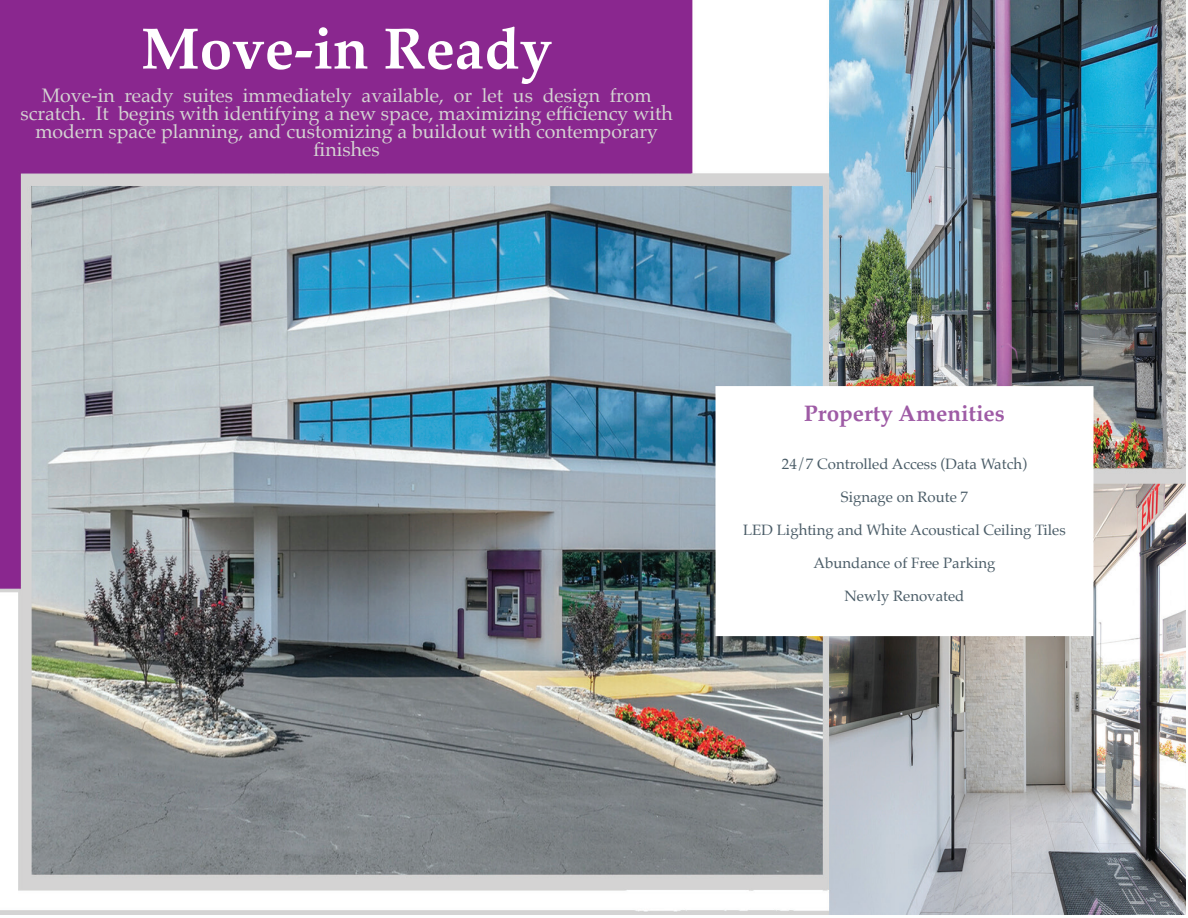
<style>
.page{position:relative;width:1188px;height:918px;background:#fff}
.page>*{position:absolute;margin:0;border:0;box-sizing:border-box;transform-origin:0 0}
.t1{font:700 58.5px "Palatino";color:#fff}
.t2{font:700 22.5px "Palatino";color:#9e5ba5}
.t3{font:19.5px/18px "Palatino";color:#d4d3d2;text-align:center}
.t4{font:15px "Palatino";color:#4a5c67}
</style>
<div class="page">
<img style="left:0;top:0;width:1186px;height:915px">
<div style="left:716px;top:386px;width:378px;height:250px;background:#fff;border:2px solid #fff"></div>
<h1 class="t1" style="left:141px;top:-1px;width:413px">Move-in Ready</h1>
<p class="t3" style="left:20px;top:86px;width:654px">Move-in ready suites immediately available, or let us design from scratch. It begins with identifying a new space, maximizing efficiency with modern space planning, and customizing a buildout with contemporary finishes</p>
<p class="t2" style="left:804px;top:394px;width:202px">Property Amenities</p>
<p class="t4" style="left:782px;top:451px;width:247px">24/7 Controlled Access (Data Watch)</p>
<p class="t4" style="left:841px;top:484px;width:129px">Signage on Route 7</p>
<p class="t4" style="left:743px;top:517px;width:324px">LED Lighting and White Acoustical Ceiling Tiles</p>
<p class="t4" style="left:813px;top:550px;width:184px">Abundance of Free Parking</p>
<p class="t4" style="left:845px;top:583px;width:121px">Newly Renovated</p>
</div>
